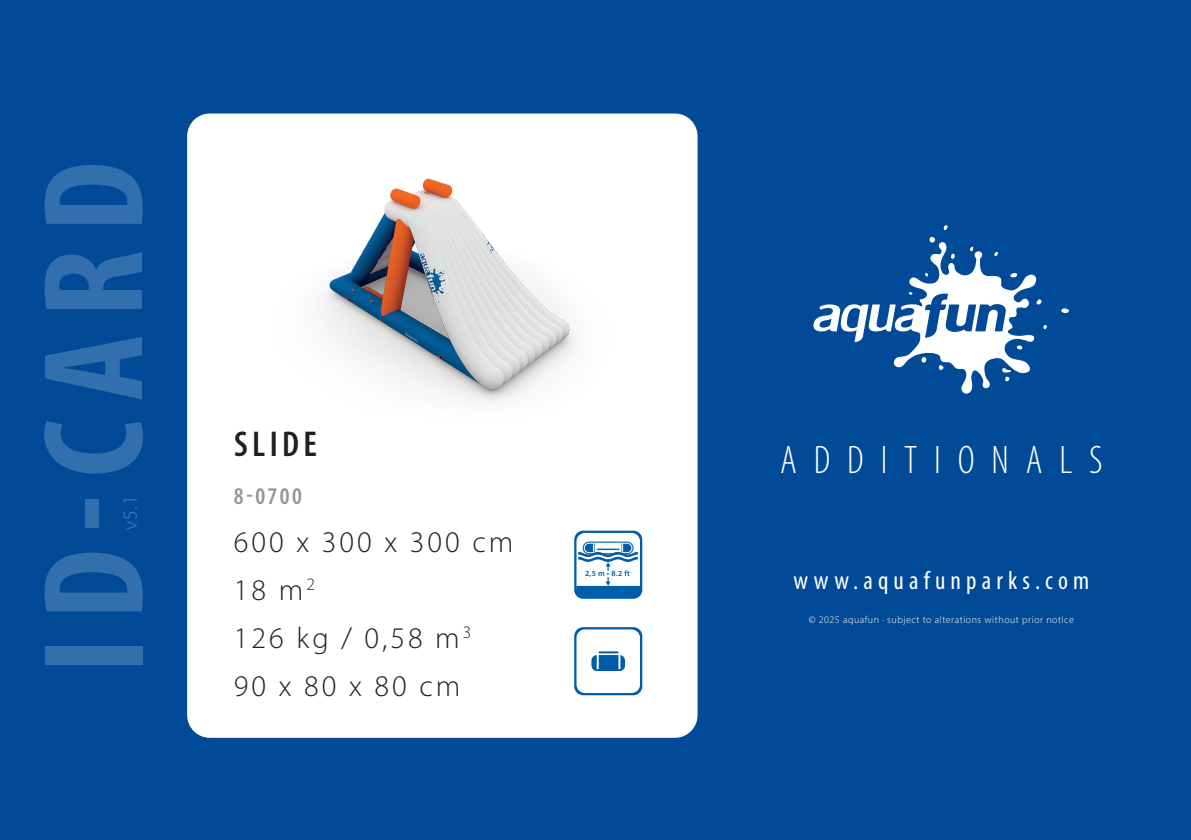
<style>
.page{position:relative;width:1191px;height:840px;background:#fff}
.page>*{position:absolute;margin:0;border:0;box-sizing:border-box;transform-origin:0 0}
.t1{font:700 condensed 144px "Myriad Pro";letter-spacing:.12em;color:#336ead}
.t2{font:300 condensed 40px "Myriad Pro";letter-spacing:.42em;color:#fff}
.t3{font:600 condensed 36px "Myriad Pro";letter-spacing:.12em;color:#231f20}
.t4{font:300 30px/48px "Myriad Pro";letter-spacing:.1em;color:#231f20}
.t5{font:condensed 26px "Myriad Pro";letter-spacing:.2em;color:#fff}
.t6{font:600 condensed 24px "Myriad Pro";color:#939598}
.t7{font:300 20px "Myriad Pro";color:#4d80b7}
.t8{font:300 10px "Myriad Pro";letter-spacing:.05em;color:#fff}
.t9{font:600 8px "Myriad Pro";color:#005ca8}
</style>
<div class="page">
<div style="left:0;top:0;width:1191px;height:839px;background:#004a98"></div>
<div style="left:187px;top:113px;width:510px;height:624px;background:#fff;border-radius:23px"></div>
<svg style="left:943px;top:225px;width:4px;height:6px"></svg>
<svg style="left:1061px;top:308px;width:8px;height:5px"></svg>
<svg style="left:813px;top:237px;width:234px;height:157px"></svg>
<img style="left:319px;top:178px;width:258px;height:225px">
<svg style="left:574px;top:627px;width:68px;height:67px"></svg>
<hr style="left:598px;top:651px;width:20px;height:2px;background:#005ca9">
<svg style="left:574px;top:530px;width:68px;height:68px"></svg>
<h1 class="t1" style="left:4px;top:672px;width:512px;rotate:-90deg">ID-CARD</h1>
<h3 class="t7" style="left:118px;top:530px;width:37px;rotate:-90deg">v5.1</h3>
<p class="t3" style="left:234px;top:421px;width:84px">SLIDE</p>
<p class="t6" style="left:234px;top:480px;width:69px">8-0700</p>
<p class="t4" style="left:234px;top:517px;width:281px">600 x 300 x 300 cm<br>18 m<sup>2<br></sup>126 kg / 0,58 m<sup>3<br></sup>90 x 80 x 80 cm</p>
<p class="t9" style="left:585px;top:568px;width:46px">2,5 m • 8.2 ft</p>
<h2 class="t2" style="left:780px;top:436px;width:324px">ADDITIONALS</h2>
<h3 class="t5" style="left:793px;top:564px;width:297px">www.aquafunparks.com</h3>
<p class="t8" style="left:809px;top:613px;width:267px">© 2025 aquafun · subject to alterations without prior notice</p>
</div>
